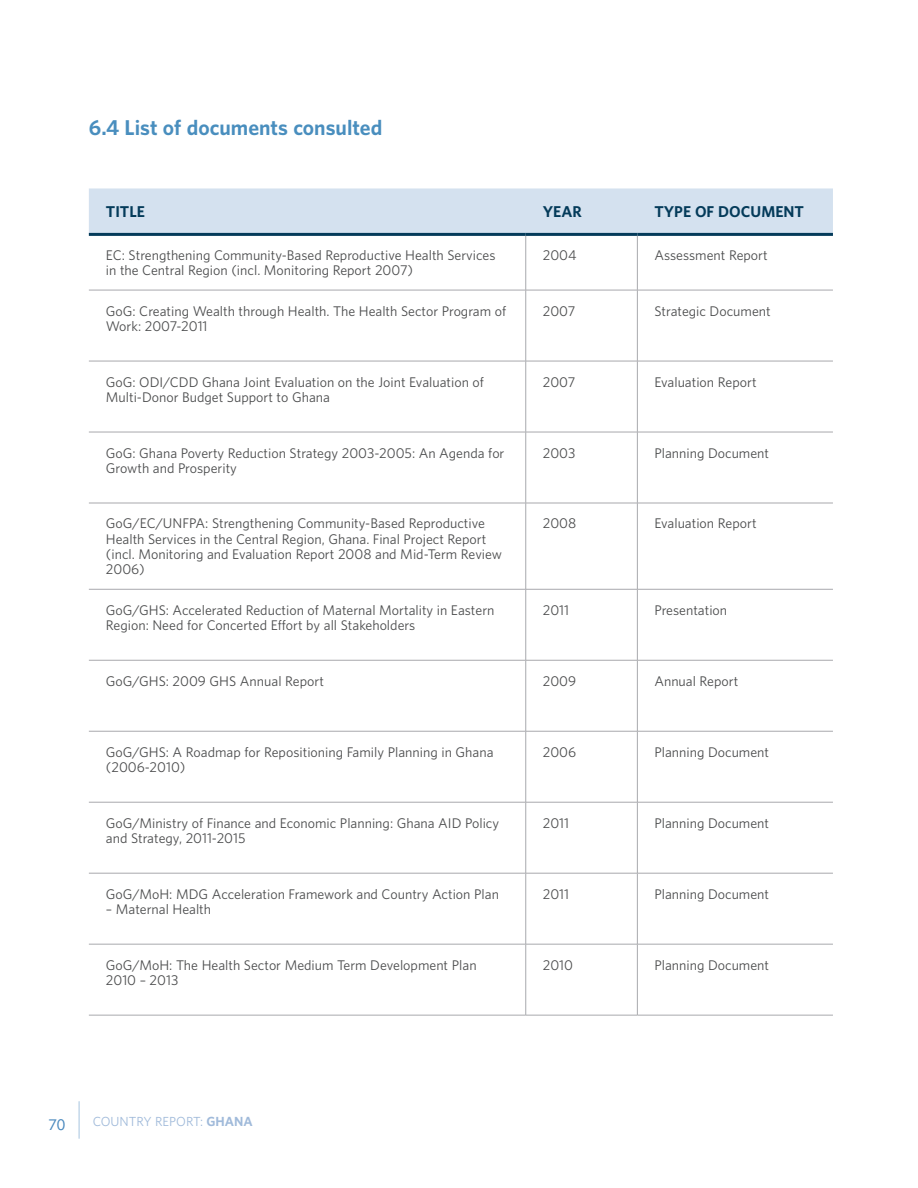
<style>
.page{position:relative;width:918px;height:1188px;background:#fff}
.page>*{position:absolute;margin:0;border:0;box-sizing:border-box;transform-origin:0 0}
.headline03{font:700 19.5px "UNFPA";color:#498ebe}
.t1{font:15px "A Metro";color:#4a89be}
.table_content_headli{font:700 14.25px "UNFPA";color:#043b5a}
.table_content_text02{font:12.75px/15.3px "UNFPA Text";color:#4b4c4d}
.t2{font:12px "UNFPA Text";color:#a0bada}
.s1{font-family:"UNFPA";font-weight:700}
</style>
<div class="page">
<hr style="left:79px;top:1101px;width:1px;height:38px;background:#4a89be">
<div style="left:89px;top:188px;width:744px;height:45px;background:#d4e1ef"></div>
<hr style="left:89px;top:233px;width:437px;height:3px;background:#043b5a">
<hr style="left:526px;top:233px;width:111px;height:3px;background:#043b5a">
<hr style="left:637px;top:233px;width:196px;height:3px;background:#043b5a">
<hr style="left:89px;top:290px;width:437px;height:1px;background:#a8a9ad">
<hr style="left:89px;top:361px;width:437px;height:1px;background:#a8a9ad">
<hr style="left:89px;top:432px;width:437px;height:1px;background:#a8a9ad">
<hr style="left:89px;top:503px;width:437px;height:1px;background:#a8a9ad">
<hr style="left:89px;top:589px;width:437px;height:1px;background:#a8a9ad">
<hr style="left:89px;top:660px;width:437px;height:1px;background:#a8a9ad">
<hr style="left:89px;top:731px;width:437px;height:1px;background:#a8a9ad">
<hr style="left:89px;top:802px;width:437px;height:1px;background:#a8a9ad">
<hr style="left:89px;top:873px;width:437px;height:1px;background:#a8a9ad">
<hr style="left:89px;top:944px;width:437px;height:1px;background:#a8a9ad">
<hr style="left:89px;top:1015px;width:437px;height:1px;background:#a8a9ad">
<hr style="left:526px;top:290px;width:111px;height:1px;background:#a8a9ad">
<hr style="left:637px;top:290px;width:196px;height:1px;background:#a8a9ad">
<hr style="left:526px;top:361px;width:111px;height:1px;background:#a8a9ad">
<hr style="left:637px;top:361px;width:196px;height:1px;background:#a8a9ad">
<hr style="left:526px;top:432px;width:111px;height:1px;background:#a8a9ad">
<hr style="left:637px;top:432px;width:196px;height:1px;background:#a8a9ad">
<hr style="left:526px;top:503px;width:111px;height:1px;background:#a8a9ad">
<hr style="left:637px;top:503px;width:196px;height:1px;background:#a8a9ad">
<hr style="left:526px;top:589px;width:111px;height:1px;background:#a8a9ad">
<hr style="left:637px;top:589px;width:196px;height:1px;background:#a8a9ad">
<hr style="left:526px;top:660px;width:111px;height:1px;background:#a8a9ad">
<hr style="left:637px;top:660px;width:196px;height:1px;background:#a8a9ad">
<hr style="left:526px;top:731px;width:111px;height:1px;background:#a8a9ad">
<hr style="left:637px;top:731px;width:196px;height:1px;background:#a8a9ad">
<hr style="left:526px;top:802px;width:111px;height:1px;background:#a8a9ad">
<hr style="left:637px;top:802px;width:196px;height:1px;background:#a8a9ad">
<hr style="left:526px;top:873px;width:111px;height:1px;background:#a8a9ad">
<hr style="left:637px;top:873px;width:196px;height:1px;background:#a8a9ad">
<hr style="left:526px;top:944px;width:111px;height:1px;background:#a8a9ad">
<hr style="left:637px;top:944px;width:196px;height:1px;background:#a8a9ad">
<hr style="left:526px;top:1015px;width:111px;height:1px;background:#a8a9ad">
<hr style="left:637px;top:1015px;width:196px;height:1px;background:#a8a9ad">
<hr style="left:526px;top:236px;width:1px;height:54px;background:#a8a9ad">
<hr style="left:637px;top:236px;width:1px;height:54px;background:#a8a9ad">
<hr style="left:526px;top:290px;width:1px;height:71px;background:#a8a9ad">
<hr style="left:637px;top:290px;width:1px;height:71px;background:#a8a9ad">
<hr style="left:526px;top:361px;width:1px;height:71px;background:#a8a9ad">
<hr style="left:637px;top:361px;width:1px;height:71px;background:#a8a9ad">
<hr style="left:526px;top:432px;width:1px;height:71px;background:#a8a9ad">
<hr style="left:637px;top:432px;width:1px;height:71px;background:#a8a9ad">
<hr style="left:526px;top:503px;width:1px;height:86px;background:#a8a9ad">
<hr style="left:637px;top:503px;width:1px;height:86px;background:#a8a9ad">
<hr style="left:526px;top:589px;width:1px;height:71px;background:#a8a9ad">
<hr style="left:637px;top:589px;width:1px;height:71px;background:#a8a9ad">
<hr style="left:526px;top:660px;width:1px;height:71px;background:#a8a9ad">
<hr style="left:637px;top:660px;width:1px;height:71px;background:#a8a9ad">
<hr style="left:526px;top:731px;width:1px;height:71px;background:#a8a9ad">
<hr style="left:637px;top:731px;width:1px;height:71px;background:#a8a9ad">
<hr style="left:526px;top:802px;width:1px;height:71px;background:#a8a9ad">
<hr style="left:637px;top:802px;width:1px;height:71px;background:#a8a9ad">
<hr style="left:526px;top:873px;width:1px;height:71px;background:#a8a9ad">
<hr style="left:637px;top:873px;width:1px;height:71px;background:#a8a9ad">
<hr style="left:526px;top:944px;width:1px;height:71px;background:#a8a9ad">
<hr style="left:637px;top:944px;width:1px;height:71px;background:#a8a9ad">
<p class="headline03" style="left:89px;top:115px;width:295px">6.4 List of documents consulted</p>
<p class="table_content_headli" style="left:106px;top:202px;width:41px">TITLE</p>
<p class="table_content_headli" style="left:543px;top:202px;width:41px">YEAR</p>
<p class="table_content_headli" style="left:654px;top:202px;width:151px">TYPE OF DOCUMENT</p>
<p class="table_content_text02" style="left:106px;top:247px;width:391px">EC: Strengthening Community-Based Reproductive Health Services in the Central Region (incl. Monitoring Report 2007)</p>
<p class="table_content_text02" style="left:543px;top:247px;width:35px">2004</p>
<p class="table_content_text02" style="left:654px;top:247px;width:115px">Assessment Report</p>
<p class="table_content_text02" style="left:106px;top:303px;width:402px">GoG: Creating Wealth through Health. The Health Sector Program of<br>Work: 2007-2011</p>
<p class="table_content_text02" style="left:543px;top:303px;width:34px">2007</p>
<p class="table_content_text02" style="left:654px;top:303px;width:118px">Strategic Document</p>
<p class="table_content_text02" style="left:106px;top:374px;width:380px">GoG: ODI/CDD Ghana Joint Evaluation on the Joint Evaluation of<br>Multi-Donor Budget Support to Ghana</p>
<p class="table_content_text02" style="left:543px;top:374px;width:34px">2007</p>
<p class="table_content_text02" style="left:654px;top:374px;width:104px">Evaluation Report</p>
<p class="table_content_text02" style="left:106px;top:445px;width:400px">GoG: Ghana Poverty Reduction Strategy 2003-2005: An Agenda for<br>Growth and Prosperity</p>
<p class="table_content_text02" style="left:543px;top:445px;width:34px">2003</p>
<p class="table_content_text02" style="left:654px;top:445px;width:116px">Planning Document</p>
<p class="table_content_text02" style="left:106px;top:516px;width:398px">GoG/EC/UNFPA: Strengthening Community-Based Reproductive Health Services in the Central Region, Ghana. Final Project Report (incl. Monitoring and Evaluation Report 2008 and Mid-Term Review 2006)</p>
<p class="table_content_text02" style="left:543px;top:516px;width:35px">2008</p>
<p class="table_content_text02" style="left:654px;top:516px;width:104px">Evaluation Report</p>
<p class="table_content_text02" style="left:106px;top:602px;width:390px">GoG/GHS: Accelerated Reduction of Maternal Mortality in Eastern<br>Region: Need for Concerted Effort by all Stakeholders</p>
<p class="table_content_text02" style="left:543px;top:602px;width:28px">2011</p>
<p class="table_content_text02" style="left:654px;top:602px;width:74px">Presentation</p>
<p class="table_content_text02" style="left:106px;top:673px;width:220px">GoG/GHS: 2009 GHS Annual Report</p>
<p class="table_content_text02" style="left:543px;top:673px;width:35px">2009</p>
<p class="table_content_text02" style="left:654px;top:673px;width:86px">Annual Report</p>
<p class="table_content_text02" style="left:106px;top:744px;width:389px">GoG/GHS: A Roadmap for Repositioning Family Planning in Ghana (2006-2010)</p>
<p class="table_content_text02" style="left:543px;top:744px;width:35px">2006</p>
<p class="table_content_text02" style="left:654px;top:744px;width:116px">Planning Document</p>
<p class="table_content_text02" style="left:106px;top:815px;width:395px">GoG/Ministry of Finance and Economic Planning: Ghana AID Policy and Strategy, 2011-2015</p>
<p class="table_content_text02" style="left:543px;top:815px;width:28px">2011</p>
<p class="table_content_text02" style="left:654px;top:815px;width:116px">Planning Document</p>
<p class="table_content_text02" style="left:106px;top:886px;width:395px">GoG/MoH: MDG Acceleration Framework and Country Action Plan</p>
<p class="table_content_text02" style="left:106px;top:901px;width:107px">– Maternal Health</p>
<p class="table_content_text02" style="left:543px;top:886px;width:28px">2011</p>
<p class="table_content_text02" style="left:654px;top:886px;width:116px">Planning Document</p>
<p class="table_content_text02" style="left:106px;top:957px;width:372px">GoG/MoH: The Health Sector Medium Term Development Plan<br>2010 – 2013</p>
<p class="table_content_text02" style="left:543px;top:957px;width:32px">2010</p>
<p class="table_content_text02" style="left:654px;top:957px;width:116px">Planning Document</p>
<p class="t1" style="left:48px;top:1115px;width:19px">70</p>
<p class="t2" style="left:93px;top:1113px;width:162px">COUNTRY REPORT: <span class="s1">GHANA</span></p>
</div>
